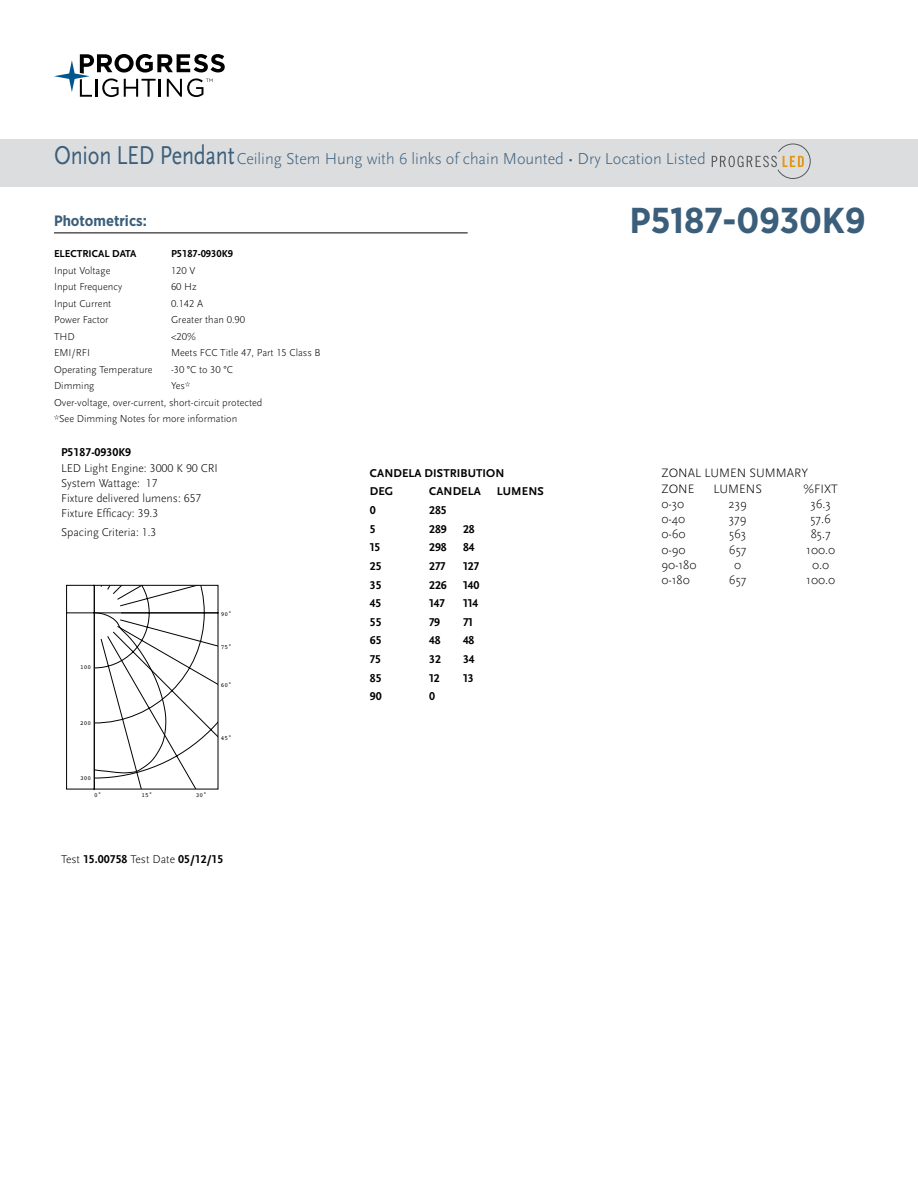
<style>
.page{position:relative;width:918px;height:1188px;background:#fff}
.page>*{position:absolute;margin:0;border:0;box-sizing:border-box;transform-origin:0 0}
.t1{font:700 36px "Gotham Narrow";color:#3b5e7b}
.t2{font:300 16.5px "Scala Sans Pro";color:#3b5e7b}
.t3{font:700 15px "Gotham Narrow";color:#3b5e7b}
.t4{font:300 12.75px/15.3px "Scala Sans Pro";color:#000}
.t5{font:700 11.85px/18.6px "Scala Sans Pro";color:#000}
.t6{font:300 11.85px/15.3px "Scala Sans Pro";color:#000}
.t7{font:300 10.5px/16.5px "Scala Sans Pro";color:#000}
.t8{font:700 10.5px "Scala Sans Pro";color:#000}
.t9{font:6.15px "Courier";color:#000}
.s1{font-weight:400;font-size:27px}
.s2{font-weight:300}
</style>
<div class="page">
<svg style="left:54px;top:54px;width:171px;height:43px"></svg>
<hr style="left:54px;top:233px;width:414px;height:1px;background:#000">
<svg style="left:66px;top:585px;width:153px;height:205px"></svg>
<div style="left:0;top:139px;width:918px;height:48px;background:#dcddde"></div>
<svg style="left:712px;top:144px;width:98px;height:35px"></svg>
<h2 class="t2" style="left:54px;top:149px;width:653px"><span class="s1">Onion LED Pendant</span> Ceiling Stem Hung with 6 links of chain Mounted • Dry Location Listed</h2>
<h3 class="t3" style="left:54px;top:211px;width:94px">Photometrics:</h3>
<h1 class="t1" style="left:630px;top:198px;width:238px">P5187-0930K9</h1>
<p class="t8" style="left:54px;top:248px;width:84px">ELECTRICAL DATA</p>
<p class="t8" style="left:171px;top:248px;width:63px">P5187-0930K9</p>
<p class="t7" style="left:54px;top:262px;width:58px">Input Voltage</p>
<p class="t7" style="left:171px;top:262px;width:26px">120 V</p>
<p class="t7" style="left:54px;top:279px;width:70px">Input Frequency</p>
<p class="t7" style="left:171px;top:279px;width:27px">60 Hz</p>
<p class="t7" style="left:54px;top:295px;width:59px">Input Current</p>
<p class="t7" style="left:171px;top:295px;width:34px">0.142 A</p>
<p class="t7" style="left:54px;top:312px;width:56px">Power Factor</p>
<p class="t7" style="left:171px;top:312px;width:76px">Greater than 0.90</p>
<p class="t7" style="left:54px;top:328px;width:22px">THD</p>
<p class="t7" style="left:171px;top:328px;width:26px">&lt;20%</p>
<p class="t7" style="left:54px;top:345px;width:38px">EMI/RFI</p>
<p class="t7" style="left:171px;top:345px;width:151px">Meets FCC Title 47, Part 15 Class B</p>
<p class="t7" style="left:54px;top:361px;width:100px">Operating Temperature</p>
<p class="t7" style="left:171px;top:361px;width:63px">-30 °C to 30 °C</p>
<p class="t7" style="left:54px;top:378px;width:42px">Dimming</p>
<p class="t7" style="left:54px;top:378px;width:210px;text-indent:117px">Yes*<br>Over-voltage, over-current, short-circuit protected *See Dimming Notes for more information</p>
<p class="t5" style="left:61px;top:443px;width:72px">P5187-0930K9</p>
<p class="t6" style="left:61px;top:460px;width:159px">LED Light Engine: 3000 K 90 CRI<br>System Wattage: 17<br>Fixture delivered lumens: 657<br>Fixture Efficacy: 39.3</p>
<p class="t6" style="left:61px;top:524px;width:97px">Spacing Criteria: 1.3</p>
<p class="t9" style="left:221px;top:609px;width:13px">90˚</p>
<p class="t9" style="left:80px;top:663px;width:13px">100</p>
<p class="t9" style="left:80px;top:718px;width:13px">200</p>
<p class="t9" style="left:80px;top:773px;width:13px">300</p>
<p class="t9" style="left:94px;top:791px;width:9px">0˚</p>
<p class="t9" style="left:141px;top:791px;width:13px">15˚</p>
<p class="t9" style="left:196px;top:791px;width:13px">30˚</p>
<p class="t9" style="left:221px;top:642px;width:13px">75˚</p>
<p class="t9" style="left:221px;top:680px;width:13px">60˚</p>
<p class="t9" style="left:221px;top:733px;width:13px">45˚</p>
<p class="t5" style="left:61px;top:850px;width:164px"><span class="s2">Test</span> 15.00758 <span class="s2">Test Date</span> 05/12/15</p>
<p class="t5" style="left:370px;top:464px;width:136px">CANDELA DISTRIBUTION<br>DEG</p>
<p class="t5" style="left:429px;top:482px;width:53px">CANDELA</p>
<p class="t5" style="left:497px;top:482px;width:48px">LUMENS</p>
<p class="t5" style="left:370px;top:501px;width:7px">0</p>
<p class="t5" style="left:429px;top:501px;width:19px">285</p>
<p class="t5" style="left:370px;top:520px;width:7px">5</p>
<p class="t5" style="left:429px;top:520px;width:19px">289</p>
<p class="t5" style="left:463px;top:520px;width:13px">28</p>
<p class="t5" style="left:370px;top:538px;width:12px">15</p>
<p class="t5" style="left:429px;top:538px;width:19px">298</p>
<p class="t5" style="left:463px;top:538px;width:13px">84</p>
<p class="t5" style="left:370px;top:557px;width:13px">25</p>
<p class="t5" style="left:429px;top:557px;width:18px">277</p>
<p class="t5" style="left:463px;top:557px;width:17px">127</p>
<p class="t5" style="left:370px;top:575px;width:13px">35</p>
<p class="t5" style="left:429px;top:575px;width:19px">226</p>
<p class="t5" style="left:463px;top:575px;width:18px">140</p>
<p class="t5" style="left:370px;top:594px;width:13px">45</p>
<p class="t5" style="left:429px;top:594px;width:17px">147</p>
<p class="t5" style="left:463px;top:594px;width:17px">114</p>
<p class="t5" style="left:370px;top:613px;width:13px">55</p>
<p class="t5" style="left:429px;top:613px;width:13px">79</p>
<p class="t5" style="left:463px;top:613px;width:12px">71</p>
<p class="t5" style="left:370px;top:631px;width:13px">65</p>
<p class="t5" style="left:429px;top:631px;width:13px">48</p>
<p class="t5" style="left:463px;top:631px;width:13px">48</p>
<p class="t5" style="left:370px;top:650px;width:13px">75</p>
<p class="t5" style="left:429px;top:650px;width:13px">32</p>
<p class="t5" style="left:463px;top:650px;width:13px">34</p>
<p class="t5" style="left:370px;top:669px;width:13px">85</p>
<p class="t5" style="left:429px;top:669px;width:12px">12</p>
<p class="t5" style="left:463px;top:669px;width:12px">13</p>
<p class="t5" style="left:370px;top:687px;width:13px">90</p>
<p class="t5" style="left:429px;top:687px;width:7px">0</p>
<p class="t4" style="left:661px;top:466px;width:148px">ZONAL LUMEN SUMMARY<br>ZONE</p>
<p class="t4" style="left:713px;top:481px;width:50px">LUMENS</p>
<p class="t4" style="left:803px;top:481px;width:36px">%FIXT</p>
<p class="t4" style="left:661px;top:496px;width:24px">0-30</p>
<p class="t4" style="left:729px;top:496px;width:20px">239</p>
<p class="t4" style="left:811px;top:496px;width:22px">36.3</p>
<p class="t4" style="left:661px;top:511px;width:25px">0-40</p>
<p class="t4" style="left:729px;top:511px;width:19px">379</p>
<p class="t4" style="left:811px;top:511px;width:22px">57.6</p>
<p class="t4" style="left:661px;top:527px;width:26px">0-60</p>
<p class="t4" style="left:729px;top:527px;width:19px">563</p>
<p class="t4" style="left:811px;top:527px;width:21px">85.7</p>
<p class="t4" style="left:661px;top:542px;width:26px">0-90</p>
<p class="t4" style="left:729px;top:542px;width:19px">657</p>
<p class="t4" style="left:806px;top:542px;width:30px">100.0</p>
<p class="t4" style="left:661px;top:557px;width:37px">90-180</p>
<p class="t4" style="left:734px;top:557px;width:9px">0</p>
<p class="t4" style="left:812px;top:557px;width:19px">0.0</p>
<p class="t4" style="left:661px;top:572px;width:30px">0-180</p>
<p class="t4" style="left:729px;top:572px;width:19px">657</p>
<p class="t4" style="left:806px;top:572px;width:30px">100.0</p>
</div>
